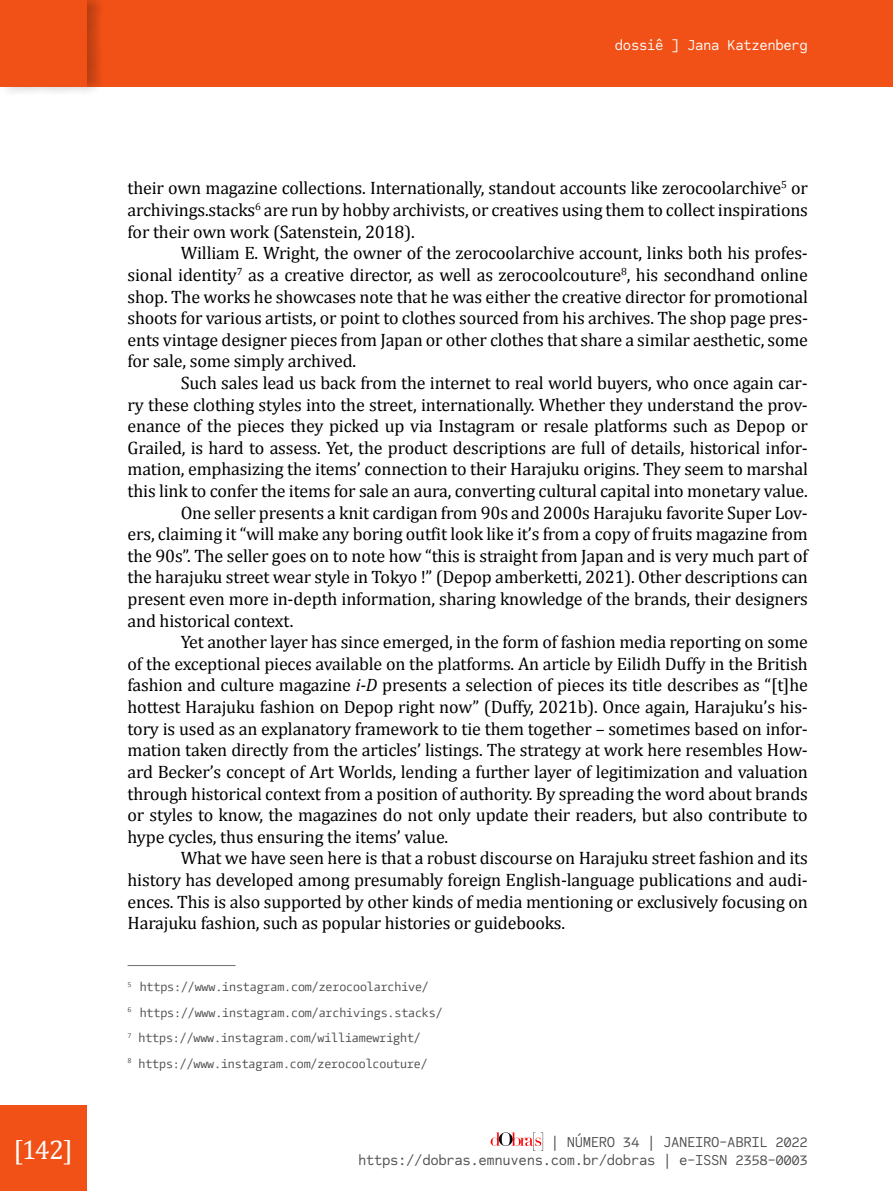
<style>
.page{position:relative;width:893px;height:1191px;background:#fff}
.page>*{position:absolute;margin:0;border:0;box-sizing:border-box;transform-origin:0 0}
.t1{font:27px "Cambria";color:#fff}
.t2{font:18px/21.6px "Cambria";letter-spacing:-.01em;color:#000;text-align:justify}
.t3{font:15px/18px "Code Saver";letter-spacing:-.025em;color:#4d4d4d;text-align:right}
.t4{font:15px "Code Saver";letter-spacing:-.025em;color:#fff}
.t5{font:12.75px/25.5px "Camingo Code";letter-spacing:-.01em;color:#4d4d4d}
.s1{font-style:italic}
</style>
<div class="page">
<div style="left:0;top:1106px;width:86px;height:85px;background:#f15117"></div>
<svg style="left:491px;top:1132px;width:52px;height:18px"></svg>
<div style="left:0;top:0;width:893px;height:86px;background:#f15117"></div>
<div style="left:0;top:0;width:104px;height:95px;background:#000;opacity:.25"></div>
<div style="left:0;top:0;width:86px;height:86px;background:#f15117"></div>
<hr style="left:128px;top:965px;width:108px;height:1px;background:#6d6e71">
<p class="t4" style="left:615px;top:36px;width:194px">dossiê ] Jana Katzenberg</p>
<p class="t2" style="left:128px;top:177px;width:682px">their own magazine collections. Internationally, standout accounts like zerocoolarchive<sup>5</sup> or archivings.stacks<sup>6</sup> are run by hobby archivists, or creatives using them to collect inspirations for their own work (Satenstein, 2018).</p>
<p class="t2" style="left:128px;top:242px;width:682px;text-indent:53px">William E. Wright, the owner of the zerocoolarchive account, links both his profes&shy;sional identity<sup>7</sup> as a creative director, as well as zerocoolcouture<sup>8</sup>, his secondhand online shop. The works he showcases note that he was either the creative director for promotional shoots for various artists, or point to clothes sourced from his archives. The shop page pres&shy;ents vintage designer pieces from Japan or other clothes that share a similar aesthetic, some for sale, some simply archived.</p>
<p class="t2" style="left:181px;top:372px;width:629px">Such sales lead us back from the internet to real world buyers, who once again car-</p>
<p class="t2" style="left:128px;top:393px;width:682px">ry these clothing styles into the street, internationally. Whether they understand the prov-</p>
<p class="t2" style="left:128px;top:415px;width:682px">enance of the pieces they picked up via Instagram or resale platforms such as Depop or</p>
<p class="t2" style="left:128px;top:437px;width:682px">Grailed, is hard to assess. Yet, the product descriptions are full of details, historical infor-</p>
<p class="t2" style="left:128px;top:458px;width:682px">mation, emphasizing the items’ connection to their Harajuku origins. They seem to marshal</p>
<p class="t2" style="left:128px;top:480px;width:682px">this link to confer the items for sale an aura, converting cultural capital into monetary value.</p>
<p class="t2" style="left:181px;top:501px;width:629px">One seller presents a knit cardigan from 90s and 2000s Harajuku favorite Super Lov-</p>
<p class="t2" style="left:128px;top:523px;width:682px">ers, claiming it “will make any boring outfit look like it’s from a copy of fruits magazine from</p>
<p class="t2" style="left:128px;top:545px;width:682px">the 90s”. The seller goes on to note how “this is straight from Japan and is very much part of</p>
<p class="t2" style="left:128px;top:566px;width:682px">the harajuku street wear style in Tokyo !” (Depop amberketti, 2021). Other descriptions can</p>
<p class="t2" style="left:128px;top:588px;width:682px">present even more in-depth information, sharing knowledge of the brands, their designers</p>
<p class="t2" style="left:128px;top:609px;width:167px">and historical context.</p>
<p class="t2" style="left:181px;top:631px;width:629px">Yet another layer has since emerged, in the form of fashion media reporting on some</p>
<p class="t2" style="left:128px;top:653px;width:682px">of the exceptional pieces available on the platforms. An article by Eilidh Duffy in the British</p>
<p class="t2" style="left:128px;top:674px;width:682px">fashion and culture magazine <span class="s1">i-D</span> presents a selection of pieces its title describes as “[t]he</p>
<p class="t2" style="left:128px;top:696px;width:682px">hottest Harajuku fashion on Depop right now” (Duffy, 2021b). Once again, Harajuku’s his-</p>
<p class="t2" style="left:128px;top:717px;width:682px">tory is used as an explanatory framework to tie them together – sometimes based on infor-</p>
<p class="t2" style="left:128px;top:739px;width:682px">mation taken directly from the articles’ listings. The strategy at work here resembles How-</p>
<p class="t2" style="left:128px;top:761px;width:682px">ard Becker’s concept of Art Worlds, lending a further layer of legitimization and valuation</p>
<p class="t2" style="left:128px;top:782px;width:682px">through historical context from a position of authority. By spreading the word about brands</p>
<p class="t2" style="left:128px;top:804px;width:682px">or styles to know, the magazines do not only update their readers, but also contribute to</p>
<p class="t2" style="left:128px;top:825px;width:322px">hype cycles, thus ensuring the items’ value.</p>
<p class="t2" style="left:181px;top:847px;width:629px">What we have seen here is that a robust discourse on Harajuku street fashion and its</p>
<p class="t2" style="left:128px;top:869px;width:682px">history has developed among presumably foreign English-language publications and audi-</p>
<p class="t2" style="left:128px;top:890px;width:682px">ences. This is also supported by other kinds of media mentioning or exclusively focusing on</p>
<p class="t2" style="left:128px;top:912px;width:439px">Harajuku fashion, such as popular histories or guidebooks.</p>
<p class="t5" style="left:128px;top:973px;width:317px"><sup>5</sup> https://www.instagram.com/zerocoolarchive/<br><sup>6</sup> https://www.instagram.com/archivings.stacks/ <sup>7</sup> https://www.instagram.com/williamewright/<br><sup>8</sup> https://www.instagram.com/zerocoolcouture/</p>
<h1 class="t1" style="left:14px;top:1133px;width:61px">[142]</h1>
<p class="t3" style="left:358px;top:1132px;width:451px">| NÚMERO 34 | JANEIRO-ABRIL 2022 https://dobras.emnuvens.com.br/dobras | e-ISSN 2358-0003</p>
</div>
